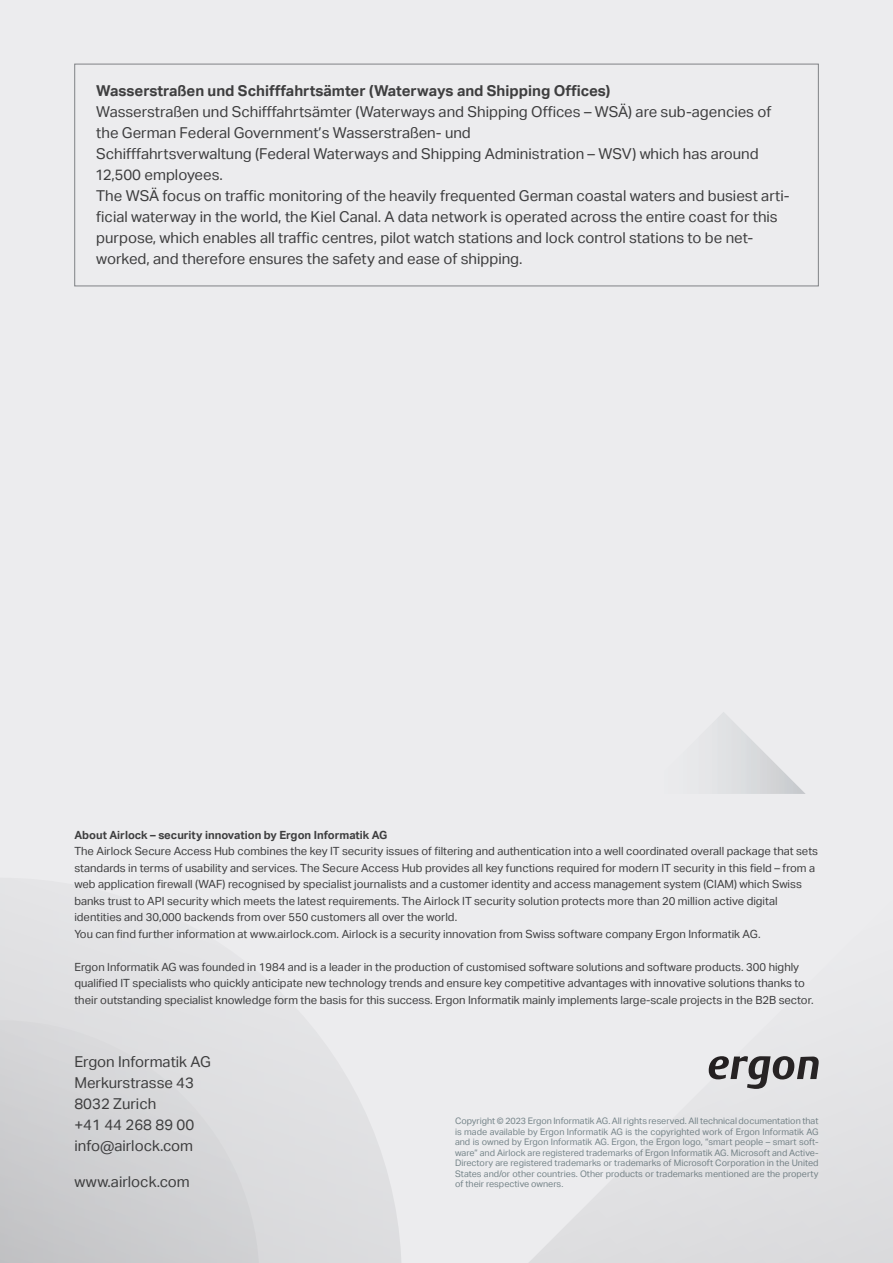
<style>
.page{position:relative;width:893px;height:1263px;background:#ececee}
.page>*{position:absolute;margin:0;border:0;box-sizing:border-box;transform-origin:0 0}
.t1{font:15px/21px "Aktiv Grotesk";color:#3e3e3f}
.t2{font:700 15px "Aktiv Grotesk";color:#3e3e3f}
.t3{font:11.25px/16.5px "Aktiv Grotesk";color:#3e3e3f}
.t4{font:700 11.25px "Aktiv Grotesk";color:#3e3e3f}
.t5{font:9px/10.5px "Aktiv Grotesk";color:#758489;text-align:justify}
</style>
<div class="page">
<svg style="left:0;top:919px;width:401px;height:344px"></svg>
<svg style="left:0;top:1020px;width:259px;height:243px"></svg>
<svg style="left:529px;top:1056px;width:364px;height:207px"></svg>
<svg style="left:717px;top:712px;width:88px;height:82px"></svg>
<div style="left:74px;top:64px;width:745px;height:222px;border:1px solid #808285"></div>
<h1 class="t2" style="left:96px;top:82px;width:516px">Wasserstraßen und Schifffahrtsämter (Waterways and Shipping Offices)</h1>
<p class="t1" style="left:96px;top:102px;width:695px">Wasserstraßen und Schifffahrtsämter (Waterways and Shipping Offices – WSÄ) are sub-agencies of the German Federal Government’s Wasserstraßen- und<br>Schifffahrtsverwaltung (Federal Waterways and Shipping Administration – WSV) which has around 12,500 employees.<br>The WSÄ focus on traffic monitoring of the heavily frequented German coastal waters and busiest arti&shy;ficial waterway in the world, the Kiel Canal. A data network is operated across the entire coast for this purpose, which enables all traffic centres, pilot watch stations and lock control stations to be net&shy;worked, and therefore ensures the safety and ease of shipping.</p>
<p class="t4" style="left:74px;top:828px;width:315px">About Airlock – security innovation by Ergon Informatik AG</p>
<p class="t3" style="left:74px;top:843px;width:745px">The Airlock Secure Access Hub combines the key IT security issues of filtering and authentication into a well coordinated overall package that sets standards in terms of usability and services. The Secure Access Hub provides all key functions required for modern IT security in this field – from a web application firewall (WAF) recognised by specialist journalists and a customer identity and access management system (CIAM) which Swiss banks trust to API security which meets the latest requirements. The Airlock IT security solution protects more than 20 million active digital identities and 30,000 backends from over 550 customers all over the world.<br>You can find further information at www.airlock.com. Airlock is a security innovation from Swiss software company Ergon Informatik AG.</p>
<p class="t3" style="left:74px;top:958px;width:741px">Ergon Informatik AG was founded in 1984 and is a leader in the production of customised software solutions and software products. 300 highly qualified IT specialists who quickly anticipate new technology trends and ensure key competitive advantages with innovative solutions thanks to their outstanding specialist knowledge form the basis for this success. Ergon Informatik mainly implements large-scale projects in the B2B sector.</p>
<h1 class="t1" style="left:74px;top:1051px;width:138px">Ergon Informatik AG<br>Merkurstrasse 43<br>8032 Zurich<br>+41 44 268 89 00 info@airlock.com</h1>
<h1 class="t1" style="left:74px;top:1172px;width:117px">www.airlock.com</h1>
<p class="t5" style="left:455px;top:1116px;width:365px">Copyright © 2023 Ergon Informatik AG. All rights reserved. All technical documentation that is made available by Ergon Informatik AG is the copyrighted work of Ergon Informatik AG and is owned by Ergon Informatik AG. Ergon, the Ergon logo, “smart people – smart soft&shy;ware” and Airlock are registered trademarks of Ergon Informatik AG. Microsoft and Active-Directory are registered trademarks or trademarks of Microsoft Corporation in the United States and/or other countries. Other products or trademarks mentioned are the property of their respective owners.</p>
</div>
